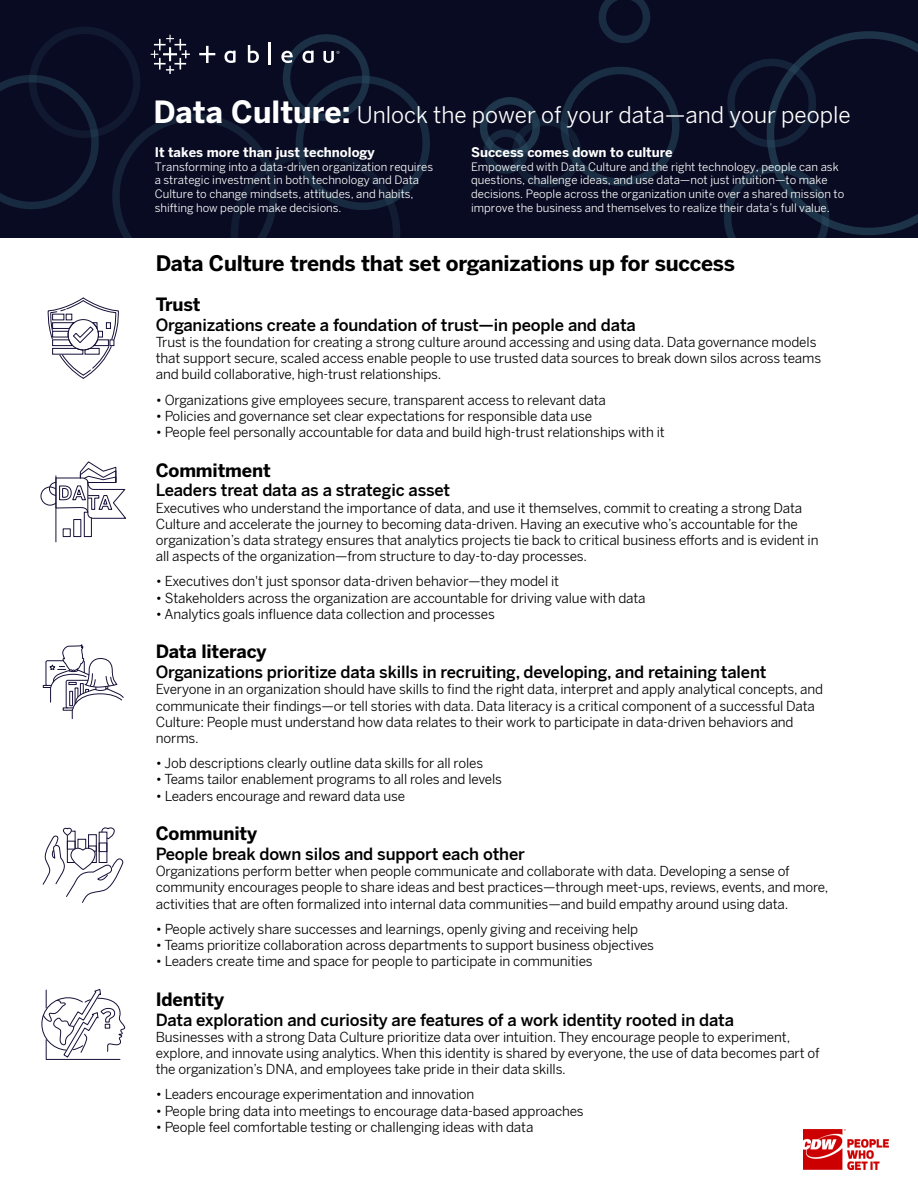
<style>
.page{position:relative;width:918px;height:1188px;background:#fff}
.page>*{position:absolute;margin:0;border:0;box-sizing:border-box;transform-origin:0 0}
.t1{font:22.5px "Benton Sans";color:#fff}
.t2{font:700 21px "Benton Sans";letter-spacing:-.01em;color:#000}
.t3{font:700 18px "Benton Sans";letter-spacing:-.01em;color:#000}
.t4{font:500 16.5px "Benton Sans";letter-spacing:-.01em;color:#000}
.t5{font:13.5px/16.2px "Benton Sans";letter-spacing:-.01em;color:#000}
.t6{font:700 13.05px "Benton Sans";color:#fff}
.t7{font:11.4px/13.6px "Benton Sans";color:#fff}
.s1{font-weight:700;font-size:30px}
</style>
<div class="page">
<div style="left:0;top:0;width:918px;height:238px;background:#090b23"></div>
<svg style="left:599px;top:0;width:51px;height:42px"></svg>
<svg style="left:724px;top:31px;width:194px;height:207px"></svg>
<svg style="left:480px;top:67px;width:200px;height:120px"></svg>
<img style="left:803px;top:1130px;width:86px;height:39px">
<svg style="left:0;top:27px;width:430px;height:211px"></svg>
<hr style="left:56px;top:476px;width:1px;height:66px;background:#171038">
<svg style="left:40px;top:461px;width:86px;height:76px"></svg>
<svg style="left:42px;top:827px;width:81px;height:76px"></svg>
<svg style="left:47px;top:297px;width:72px;height:82px"></svg>
<svg style="left:43px;top:645px;width:81px;height:74px"></svg>
<svg style="left:41px;top:989px;width:84px;height:71px"></svg>
<h1 class="t1" style="left:153px;top:101px;width:699px"><span class="s1">Data Culture:</span> Unlock the power of your data—and your people</h1>
<p class="t6" style="left:471px;top:144px;width:203px">Success comes down to culture</p>
<p class="t7" style="left:471px;top:160px;width:375px">Empowered with Data Culture and the right technology, people can ask questions, challenge ideas, and use data—not just intuition—to make decisions. People across the organization unite over a shared mission to improve the business and themselves to realize their data’s full value.</p>
<p class="t6" style="left:155px;top:144px;width:222px">It takes more than just technology</p>
<p class="t7" style="left:155px;top:160px;width:280px">Transforming into a data-driven organization requires a strategic investment in both technology and Data Culture to change mindsets, attitudes, and habits, shifting how people make decisions.</p>
<h2 class="t2" style="left:156px;top:251px;width:581px">Data Culture trends that set organizations up for success</h2>
<h3 class="t3" style="left:156px;top:293px;width:46px">Trust</h3>
<p class="t4" style="left:156px;top:315px;width:482px">Organizations create a foundation of trust—in people and data</p>
<p class="t5" style="left:156px;top:334px;width:667px">Trust is the foundation for creating a strong culture around accessing and using data. Data governance models that support secure, scaled access enable people to use trusted data sources to break down silos across teams and build collaborative, high-trust relationships.</p>
<p class="t5" style="left:156px;top:392px;width:452px">• Organizations give employees secure, transparent access to relevant data</p>
<p class="t5" style="left:156px;top:408px;width:438px">• Policies and governance set clear expectations for responsible data use</p>
<p class="t5" style="left:156px;top:424px;width:511px">• People feel personally accountable for data and build high-trust relationships with it</p>
<h3 class="t3" style="left:156px;top:459px;width:116px">Commitment</h3>
<p class="t4" style="left:156px;top:480px;width:296px">Leaders treat data as a strategic asset</p>
<p class="t5" style="left:156px;top:500px;width:664px">Executives who understand the importance of data, and use it themselves, commit to creating a strong Data Culture and accelerate the journey to becoming data-driven. Having an executive who’s accountable for the organization’s data strategy ensures that analytics projects tie back to critical business efforts and is evident in all aspects of the organization—from structure to day-to-day processes.</p>
<p class="t5" style="left:156px;top:573px;width:405px">• Executives don't just sponsor data-driven behavior—they model it</p>
<p class="t5" style="left:156px;top:590px;width:491px">• Stakeholders across the organization are accountable for driving value with data</p>
<p class="t5" style="left:156px;top:606px;width:341px">• Analytics goals influence data collection and processes</p>
<h3 class="t3" style="left:156px;top:641px;width:112px">Data literacy</h3>
<p class="t4" style="left:156px;top:662px;width:612px">Organizations prioritize data skills in recruiting, developing, and retaining talent</p>
<p class="t5" style="left:156px;top:681px;width:669px">Everyone in an organization should have skills to find the right data, interpret and apply analytical concepts, and communicate their findings—or tell stories with data. Data literacy is a critical component of a successful Data Culture: People must understand how data relates to their work to participate in data-driven behaviors and norms.</p>
<p class="t5" style="left:156px;top:755px;width:329px">• Job descriptions clearly outline data skills for all roles</p>
<p class="t5" style="left:156px;top:771px;width:348px">• Teams tailor enablement programs to all roles and levels</p>
<p class="t5" style="left:156px;top:788px;width:251px">• Leaders encourage and reward data use</p>
<h3 class="t3" style="left:156px;top:822px;width:103px">Community</h3>
<p class="t4" style="left:156px;top:844px;width:371px">People break down silos and support each other</p>
<p class="t5" style="left:156px;top:863px;width:674px">Organizations perform better when people communicate and collaborate with data. Developing a sense of community encourages people to share ideas and best practices—through meet-ups, reviews, events, and more, activities that are often formalized into internal data communities—and build empathy around using data.</p>
<p class="t5" style="left:156px;top:921px;width:484px">• People actively share successes and learnings, openly giving and receiving help</p>
<p class="t5" style="left:156px;top:937px;width:500px">• Teams prioritize collaboration across departments to support business objectives</p>
<p class="t5" style="left:156px;top:953px;width:438px">• Leaders create time and space for people to participate in communities</p>
<h3 class="t3" style="left:156px;top:988px;width:70px">Identity</h3>
<p class="t4" style="left:156px;top:1009px;width:580px">Data exploration and curiosity are features of a work identity rooted in data</p>
<p class="t5" style="left:156px;top:1029px;width:665px">Businesses with a strong Data Culture prioritize data over intuition. They encourage people to experiment, explore, and innovate using analytics. When this identity is shared by everyone, the use of data becomes part of the organization’s DNA, and employees take pride in their data skills.</p>
<p class="t5" style="left:156px;top:1086px;width:320px">• Leaders encourage experimentation and innovation</p>
<p class="t5" style="left:156px;top:1103px;width:430px">• People bring data into meetings to encourage data-based approaches</p>
<p class="t5" style="left:156px;top:1119px;width:379px">• People feel comfortable testing or challenging ideas with data</p>
</div>
